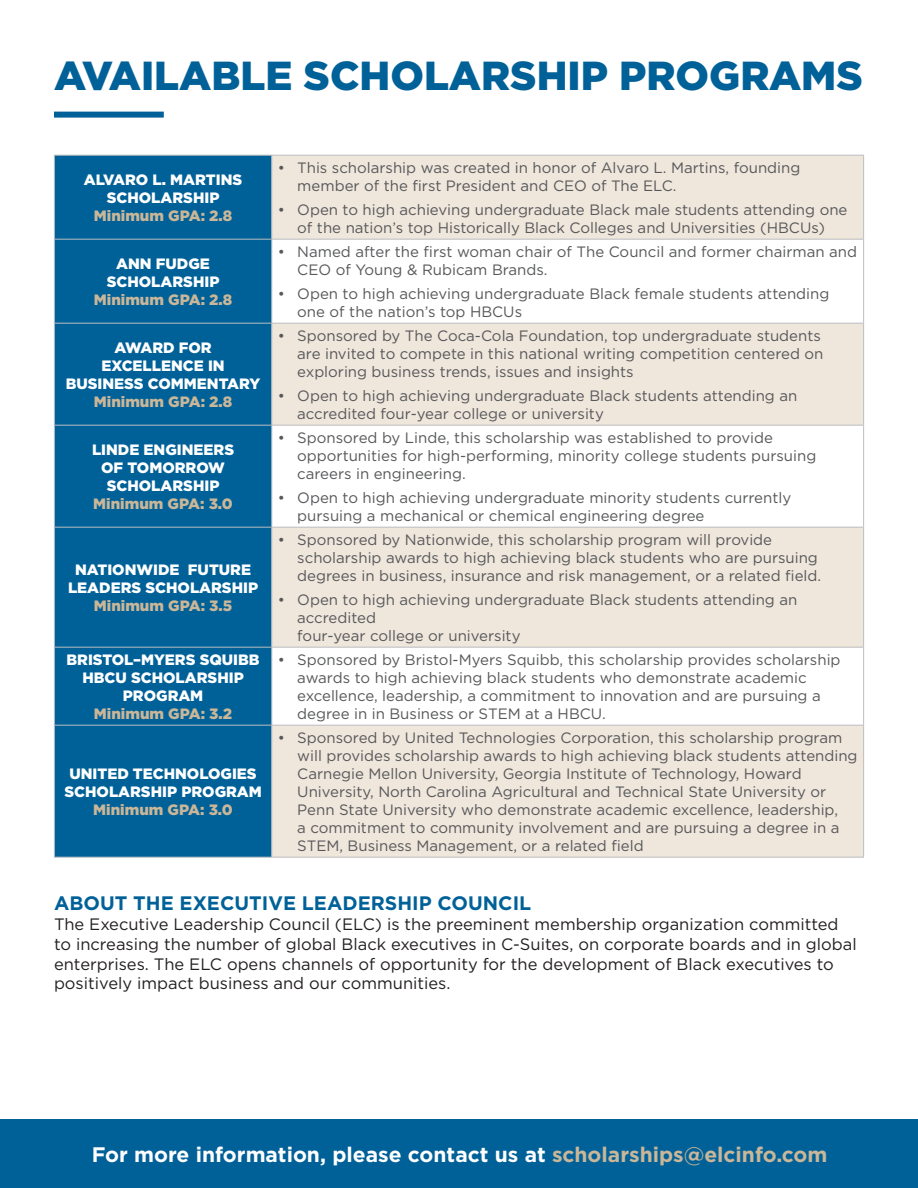
<style>
.page{position:relative;width:918px;height:1188px;background:#fff}
.page>*{position:absolute;margin:0;border:0;box-sizing:border-box;transform-origin:0 0}
.t1{font:900 40.5px "Gotham";color:#006198}
.t2{font:700 21px "Gotham";color:#fff}
.t3{font:700 19.5px "Gotham";color:#006198}
.t4{font:16.5px/19.8px "Gotham";color:#231f20}
.t5{font:15px/18px "Gotham";color:#57585a}
.t6{font:900 15px/18px "Gotham";color:#fff;text-align:center}
.t7{font:900 15px "Gotham";color:#cab699}
.s1{color:#cab699}
</style>
<div class="page">
<div style="left:0;top:1120px;width:918px;height:68px;background:#006198"></div>
<div style="left:55px;top:156px;width:216px;height:701px;background:#006198"></div>
<svg style="left:272px;top:156px;width:591px;height:701px;fill:#efe6dc"></svg>
<hr style="left:54px;top:155px;width:218px;height:1px;background:#bcbdc0">
<hr style="left:54px;top:156px;width:1px;height:83px;background:#bcbdc0">
<hr style="left:272px;top:155px;width:592px;height:1px;background:#bcbdc0">
<hr style="left:271px;top:156px;width:1px;height:83px;background:#bcbdc0">
<hr style="left:863px;top:156px;width:1px;height:83px;background:#bcbdc0">
<hr style="left:54px;top:239px;width:218px;height:1px;background:#bcbdc0">
<hr style="left:54px;top:240px;width:1px;height:83px;background:#bcbdc0">
<hr style="left:272px;top:239px;width:592px;height:1px;background:#bcbdc0">
<hr style="left:271px;top:240px;width:1px;height:83px;background:#bcbdc0">
<hr style="left:863px;top:240px;width:1px;height:83px;background:#bcbdc0">
<hr style="left:54px;top:323px;width:218px;height:1px;background:#bcbdc0">
<hr style="left:54px;top:324px;width:1px;height:101px;background:#bcbdc0">
<hr style="left:272px;top:323px;width:592px;height:1px;background:#bcbdc0">
<hr style="left:271px;top:324px;width:1px;height:101px;background:#bcbdc0">
<hr style="left:863px;top:324px;width:1px;height:101px;background:#bcbdc0">
<hr style="left:54px;top:425px;width:218px;height:1px;background:#bcbdc0">
<hr style="left:54px;top:426px;width:1px;height:101px;background:#bcbdc0">
<hr style="left:272px;top:425px;width:592px;height:1px;background:#bcbdc0">
<hr style="left:271px;top:426px;width:1px;height:101px;background:#bcbdc0">
<hr style="left:863px;top:426px;width:1px;height:101px;background:#bcbdc0">
<hr style="left:54px;top:527px;width:218px;height:1px;background:#bcbdc0">
<hr style="left:54px;top:528px;width:1px;height:119px;background:#bcbdc0">
<hr style="left:272px;top:527px;width:592px;height:1px;background:#bcbdc0">
<hr style="left:271px;top:528px;width:1px;height:119px;background:#bcbdc0">
<hr style="left:863px;top:528px;width:1px;height:119px;background:#bcbdc0">
<hr style="left:54px;top:647px;width:218px;height:1px;background:#bcbdc0">
<hr style="left:54px;top:648px;width:1px;height:77px;background:#bcbdc0">
<hr style="left:272px;top:647px;width:592px;height:1px;background:#bcbdc0">
<hr style="left:271px;top:648px;width:1px;height:77px;background:#bcbdc0">
<hr style="left:863px;top:648px;width:1px;height:77px;background:#bcbdc0">
<hr style="left:54px;top:725px;width:218px;height:1px;background:#bcbdc0">
<hr style="left:54px;top:726px;width:1px;height:131px;background:#bcbdc0">
<hr style="left:272px;top:725px;width:592px;height:1px;background:#bcbdc0">
<hr style="left:271px;top:726px;width:1px;height:131px;background:#bcbdc0">
<hr style="left:863px;top:726px;width:1px;height:131px;background:#bcbdc0">
<hr style="left:54px;top:857px;width:218px;height:1px;background:#bcbdc0">
<hr style="left:272px;top:857px;width:592px;height:1px;background:#bcbdc0">
<div style="left:54px;top:112px;width:110px;height:6px;background:#006198"></div>
<p class="t1" style="left:54px;top:48px;width:810px">AVAILABLE SCHOLARSHIP PROGRAMS</p>
<p class="t6" style="left:84px;top:171px;width:160px">ALVARO L. MARTINS</p>
<p class="t6" style="left:107px;top:189px;width:114px">SCHOLARSHIP</p>
<p class="t7" style="left:94px;top:206px;width:140px">Minimum GPA: 2.8</p>
<p class="t6" style="left:116px;top:255px;width:95px">ANN FUDGE</p>
<p class="t6" style="left:107px;top:273px;width:114px">SCHOLARSHIP</p>
<p class="t7" style="left:94px;top:290px;width:140px">Minimum GPA: 2.8</p>
<p class="t6" style="left:114px;top:339px;width:99px">AWARD FOR</p>
<p class="t6" style="left:101px;top:357px;width:125px">EXCELLENCE IN</p>
<p class="t6" style="left:66px;top:375px;width:196px">BUSINESS COMMENTARY</p>
<p class="t7" style="left:94px;top:392px;width:140px">Minimum GPA: 2.8</p>
<p class="t6" style="left:92px;top:441px;width:144px">LINDE ENGINEERS<br>OF TOMORROW</p>
<p class="t6" style="left:107px;top:477px;width:114px">SCHOLARSHIP</p>
<p class="t7" style="left:93px;top:494px;width:141px">Minimum GPA: 3.0</p>
<p class="t6" style="left:75px;top:561px;width:177px">NATIONWIDE FUTURE</p>
<p class="t6" style="left:68px;top:579px;width:192px">LEADERS SCHOLARSHIP</p>
<p class="t7" style="left:94px;top:596px;width:140px">Minimum GPA: 3.5</p>
<p class="t6" style="left:67px;top:651px;width:195px">BRISTOL–MYERS SQUIBB<br>HBCU SCHOLARSHIP<br>PROGRAM</p>
<p class="t7" style="left:94px;top:704px;width:140px">Minimum GPA: 3.2</p>
<p class="t6" style="left:64px;top:765px;width:199px">UNITED TECHNOLOGIES<br>SCHOLARSHIP PROGRAM</p>
<p class="t7" style="left:93px;top:800px;width:141px">Minimum GPA: 3.0</p>
<p class="t5" style="left:297px;top:159px;width:505px;text-indent:-20px">• This scholarship was created in honor of Alvaro L. Martins, founding member of the first President and CEO of The ELC.</p>
<p class="t5" style="left:278px;top:201px;width:571px;text-align:center">• Open to high achieving undergraduate Black male students attending one of the nation’s top Historically Black Colleges and Universities (HBCUs)</p>
<p class="t5" style="left:297px;top:243px;width:561px;text-indent:-20px">• Named after the first woman chair of The Council and former chairman and<br>CEO of Young &amp; Rubicam Brands.</p>
<p class="t5" style="left:297px;top:285px;width:534px;text-indent:-20px">• Open to high achieving undergraduate Black female students attending one of the nation’s top HBCUs</p>
<p class="t5" style="left:297px;top:327px;width:528px;text-indent:-20px">• Sponsored by The Coca-Cola Foundation, top undergraduate students are invited to compete in this national writing competition centered on exploring business trends, issues and insights</p>
<p class="t5" style="left:297px;top:387px;width:502px;text-indent:-20px">• Open to high achieving undergraduate Black students attending an accredited four-year college or university</p>
<p class="t5" style="left:297px;top:429px;width:521px;text-indent:-20px">• Sponsored by Linde, this scholarship was established to provide opportunities for high-performing, minority college students pursuing careers in engineering.</p>
<p class="t5" style="left:297px;top:489px;width:496px;text-indent:-20px">• Open to high achieving undergraduate minority students currently pursuing a mechanical or chemical engineering degree</p>
<p class="t5" style="left:297px;top:531px;width:525px;text-indent:-20px">• Sponsored by Nationwide, this scholarship program will provide scholarship awards to high achieving black students who are pursuing degrees in business, insurance and risk management, or a related field.</p>
<p class="t5" style="left:297px;top:591px;width:502px;text-indent:-20px">• Open to high achieving undergraduate Black students attending an accredited<br>four-year college or university</p>
<p class="t5" style="left:297px;top:651px;width:545px;text-indent:-20px">• Sponsored by Bristol-Myers Squibb, this scholarship provides scholarship awards to high achieving black students who demonstrate academic excellence, leadership, a commitment to innovation and are pursuing a degree in in Business or STEM at a HBCU.</p>
<p class="t5" style="left:297px;top:729px;width:562px;text-indent:-20px">• Sponsored by United Technologies Corporation, this scholarship program will provides scholarship awards to high achieving black students attending Carnegie Mellon University, Georgia Institute of Technology, Howard University, North Carolina Agricultural and Technical State University or Penn State University who demonstrate academic excellence, leadership,<br>a commitment to community involvement and are pursuing a degree in a STEM, Business Management, or a related field</p>
<p class="t3" style="left:54px;top:890px;width:479px">ABOUT THE EXECUTIVE LEADERSHIP COUNCIL</p>
<p class="t4" style="left:54px;top:914px;width:804px">The Executive Leadership Council (ELC) is the preeminent membership organization committed to increasing the number of global Black executives in C-Suites, on corporate boards and in global enterprises. The ELC opens channels of opportunity for the development of Black executives to positively impact business and our communities.</p>
<p class="t2" style="left:92px;top:1141px;width:737px">For more information, please contact us at <span class="s1">scholarships@elcinfo.com</span></p>
</div>
